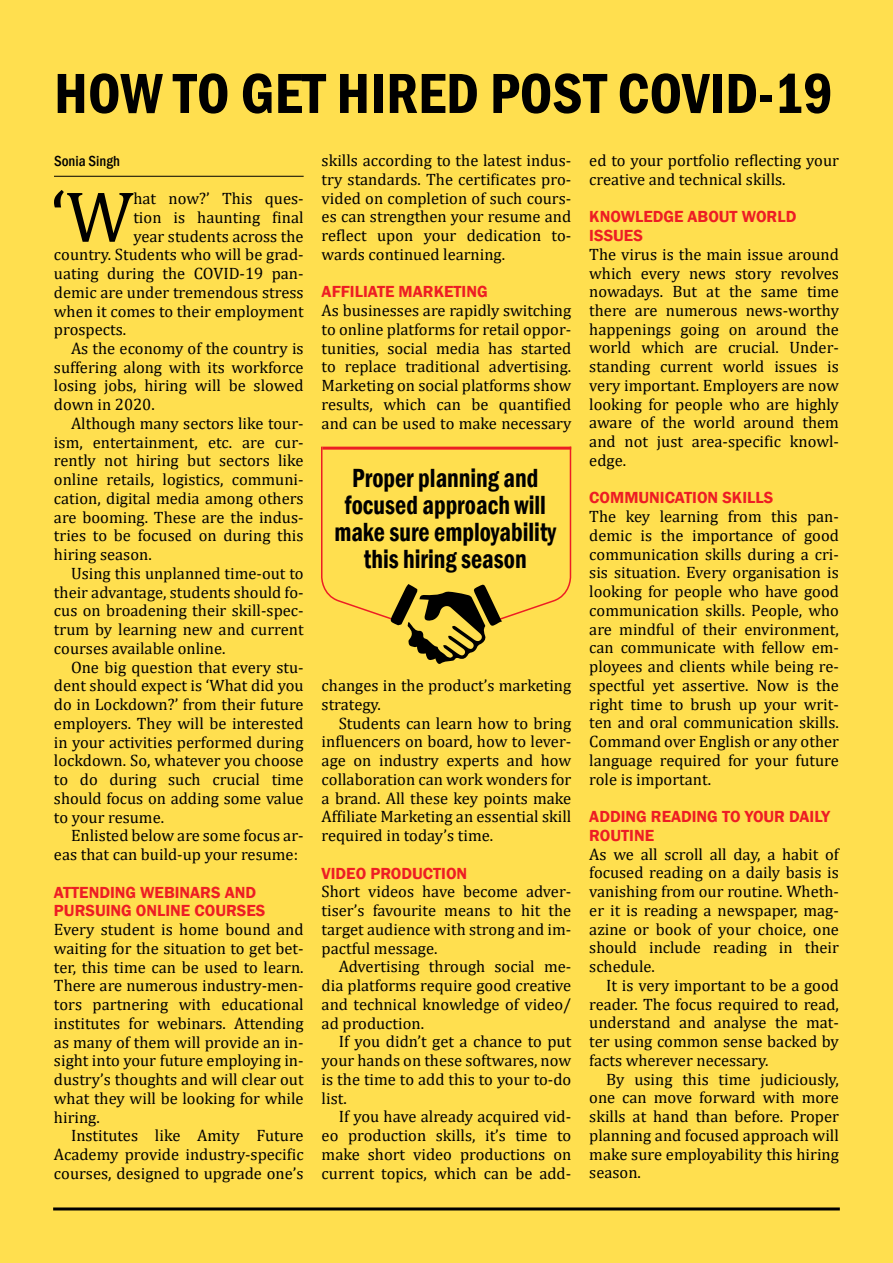
<style>
.page{position:relative;width:893px;height:1263px;background:#ffdf4f}
.page>*{position:absolute;margin:0;border:0;box-sizing:border-box;transform-origin:0 0}
.t1{font:72.75px "Cambria";color:#000}
.t2{font:600 condensed 58.5px "Franklin Gothic";color:#000}
.t3{font:600 condensed 27px/27px "Franklin Gothic";color:#000;text-align:center;scale:.9 1}
.t4{font:16.5px/18.8px "Cambria";color:#000;text-align:justify}
.t5{font:600 16.5px/18.8px "Franklin Gothic";color:#ed1d24}
.t6{font:500 condensed 15px "Franklin Gothic";color:#000}
</style>
<div class="page">
<hr style="left:53px;top:1207px;width:787px;height:3px;background:#000">
<hr style="left:54px;top:176px;width:250px;height:1px;background:#000">
<svg style="left:321px;top:446px;width:251px;height:218px"></svg>
<h2 class="t2" style="left:54px;top:54px;width:37px">How</h2>
<h2 class="t2" style="left:173px;top:54px;width:661px">to get hired post COVID-19</h2>
<p class="t6" style="left:54px;top:151px;width:67px">Sonia Singh</p>
<h1 class="t1" style="left:50px;top:174px;width:85px">‘W</h1>
<p class="t4" style="left:133px;top:189px;width:172px">hat now?’ This ques-</p>
<p class="t4" style="left:133px;top:208px;width:172px">tion is haunting final</p>
<p class="t4" style="left:133px;top:226px;width:172px">year students across the</p>
<p class="t4" style="left:54px;top:245px;width:251px">country. Students who will be grad-</p>
<p class="t4" style="left:54px;top:264px;width:251px">uating during the COVID-19 pan-</p>
<p class="t4" style="left:54px;top:283px;width:251px">demic are under tremendous stress</p>
<p class="t4" style="left:54px;top:301px;width:251px">when it comes to their employment</p>
<p class="t4" style="left:54px;top:320px;width:74px">prospects.</p>
<p class="t4" style="left:71px;top:339px;width:234px">As the economy of the country is</p>
<p class="t4" style="left:54px;top:358px;width:251px">suffering along with its workforce</p>
<p class="t4" style="left:54px;top:376px;width:251px">losing jobs, hiring will be slowed</p>
<p class="t4" style="left:54px;top:395px;width:102px">down in 2020.</p>
<p class="t4" style="left:71px;top:414px;width:234px">Although many sectors like tour-</p>
<p class="t4" style="left:54px;top:433px;width:251px">ism, entertainment, etc. are cur-</p>
<p class="t4" style="left:54px;top:451px;width:251px">rently not hiring but sectors like</p>
<p class="t4" style="left:54px;top:470px;width:251px">online retails, logistics, communi-</p>
<p class="t4" style="left:54px;top:489px;width:251px">cation, digital media among others</p>
<p class="t4" style="left:54px;top:508px;width:251px">are booming. These are the indus-</p>
<p class="t4" style="left:54px;top:526px;width:251px">tries to be focused on during this</p>
<p class="t4" style="left:54px;top:545px;width:99px">hiring season.</p>
<p class="t4" style="left:71px;top:564px;width:234px">Using this unplanned time-out to</p>
<p class="t4" style="left:54px;top:583px;width:251px">their advantage, students should fo-</p>
<p class="t4" style="left:54px;top:601px;width:251px">cus on broadening their skill-spec-</p>
<p class="t4" style="left:54px;top:620px;width:251px">trum by learning new and current</p>
<p class="t4" style="left:54px;top:639px;width:173px">courses available online.</p>
<p class="t4" style="left:71px;top:658px;width:234px">One big question that every stu-</p>
<p class="t4" style="left:54px;top:676px;width:251px">dent should expect is ‘What did you</p>
<p class="t4" style="left:54px;top:695px;width:251px">do in Lockdown?’ from their future</p>
<p class="t4" style="left:54px;top:714px;width:251px">employers. They will be interested</p>
<p class="t4" style="left:54px;top:733px;width:251px">in your activities performed during</p>
<p class="t4" style="left:54px;top:751px;width:251px">lockdown. So, whatever you choose</p>
<p class="t4" style="left:54px;top:770px;width:251px">to do during such crucial time</p>
<p class="t4" style="left:54px;top:789px;width:251px">should focus on adding some value</p>
<p class="t4" style="left:54px;top:807px;width:112px">to your resume.</p>
<p class="t4" style="left:71px;top:826px;width:234px">Enlisted below are some focus ar-</p>
<p class="t4" style="left:54px;top:845px;width:246px">eas that can build-up your resume:</p>
<p class="t5" style="left:54px;top:883px;width:213px">ATTENDING WEBINARS AND<br>PURSUING ONLINE COURSES</p>
<p class="t4" style="left:54px;top:920px;width:251px">Every student is home bound and waiting for the situation to get bet&shy;ter, this time can be used to learn.<br>There are numerous industry-men&shy;tors partnering with educational institutes for webinars. Attending as many of them will provide an in&shy;sight into your future employing in&shy;dustry’s thoughts and will clear out what they will be looking for while hiring.</p>
<p class="t4" style="left:54px;top:1126px;width:251px;text-indent:17px">Institutes like Amity Future Academy provide industry-specific courses, designed to upgrade one’s</p>
<p class="t4" style="left:322px;top:151px;width:251px">skills according to the latest indus&shy;try standards. The certificates pro&shy;vided on completion of such cours&shy;es can strengthen your resume and reflect upon your dedication to&shy;wards continued learning.</p>
<p class="t5" style="left:322px;top:283px;width:167px">AFFILIATE MARKETING</p>
<p class="t4" style="left:322px;top:301px;width:251px">As businesses are rapidly switching to online platforms for retail oppor&shy;tunities, social media has started to replace traditional advertising.<br>Marketing on social platforms show results, which can be quantified and can be used to make necessary</p>
<h3 class="t3" style="left:334px;top:464px;width:248px">Proper planning and focused approach will make sure employability this hiring season</h3>
<p class="t4" style="left:322px;top:676px;width:251px">changes in the product’s marketing strategy.</p>
<p class="t4" style="left:322px;top:714px;width:251px;text-indent:17px">Students can learn how to bring influencers on board, how to lever&shy;age on industry experts and how collaboration can work wonders for a brand. All these key points make Affiliate Marketing an essential skill required in today’s time.</p>
<p class="t5" style="left:322px;top:864px;width:147px">VIDEO PRODUCTION</p>
<p class="t4" style="left:322px;top:882px;width:251px">Short videos have become adver&shy;tiser’s favourite means to hit the target audience with strong and im&shy;pactful message.</p>
<p class="t4" style="left:322px;top:957px;width:251px;text-indent:17px">Advertising through social me&shy;dia platforms require good creative and technical knowledge of video/ ad production.</p>
<p class="t4" style="left:322px;top:1032px;width:251px;text-indent:17px">If you didn’t get a chance to put your hands on these softwares, now is the time to add this to your to-do list.</p>
<p class="t4" style="left:322px;top:1107px;width:251px;text-indent:17px">If you have already acquired vid&shy;eo production skills, it’s time to make short video productions on current topics, which can be add-</p>
<p class="t4" style="left:589px;top:151px;width:251px">ed to your portfolio reflecting your creative and technical skills.</p>
<p class="t5" style="left:589px;top:208px;width:209px">KNOWLEDGE ABOUT WORLD<br>ISSUES</p>
<p class="t4" style="left:589px;top:245px;width:251px">The virus is the main issue around which every news story revolves nowadays. But at the same time there are numerous news-worthy happenings going on around the world which are crucial. Under&shy;standing current world issues is very important. Employers are now looking for people who are highly aware of the world around them and not just area-specific knowl&shy;edge.</p>
<p class="t5" style="left:589px;top:489px;width:24px">COMM</p>
<p class="t5" style="left:639px;top:489px;width:136px">UNICATION SKILLS</p>
<p class="t4" style="left:589px;top:507px;width:251px">The key learning from this pan&shy;demic is the importance of good communication skills during a cri&shy;sis situation. Every organisation is looking for people who have good communication skills. People, who are mindful of their environment, can communicate with fellow em&shy;ployees and clients while being re&shy;spectful yet assertive. Now is the right time to brush up your writ&shy;ten and oral communication skills.<br>Command over English or any other language required for your future role is important.</p>
<p class="t5" style="left:589px;top:807px;width:242px">ADDING READING TO YOUR DAILY<br>ROUTINE</p>
<p class="t4" style="left:589px;top:844px;width:251px">As we all scroll all day, a habit of focused reading on a daily basis is vanishing from our routine. Wheth&shy;er it is reading a newspaper, mag&shy;azine or book of your choice, one should include reading in their schedule.</p>
<p class="t4" style="left:589px;top:976px;width:251px;text-indent:17px">It is very important to be a good reader. The focus required to read, understand and analyse the mat&shy;ter using common sense backed by facts wherever necessary.</p>
<p class="t4" style="left:589px;top:1069px;width:251px;text-indent:17px">By using this time judiciously, one can move forward with more skills at hand than before. Proper planning and focused approach will make sure employability this hiring season.</p>
</div>
